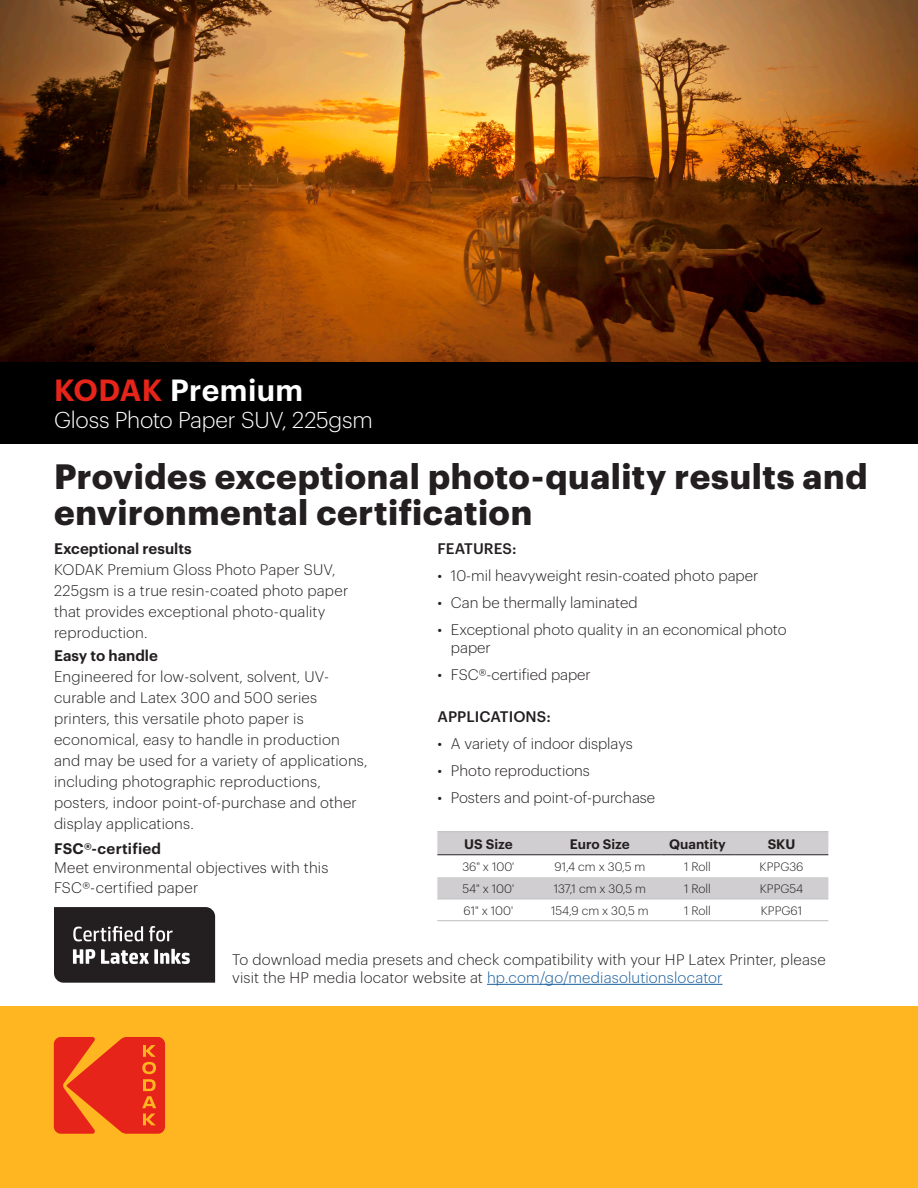
<style>
.page{position:relative;width:918px;height:1188px;background:#fff}
.page>*{position:absolute;margin:0;border:0;box-sizing:border-box;transform-origin:0 0}
.t1{font:700 34.5px/36px "Graphik";letter-spacing:.015em;color:#231f20}
.t2{font:600 30px "Graphik";letter-spacing:.01em;color:#fff}
.Title_Subhead_New{font:300 22.5px "Graphik";letter-spacing:-.01em;color:#fff}
.Front_Page_Body_New{font:300 15px/21px "Graphik";letter-spacing:.005em;color:#231f20}
.Subhead_New{font:600 15px "Graphik";color:#231f20}
.Bullet_Head{font:500 15px "Graphik";letter-spacing:.005em;color:#231f20}
.Front_Page_Body_New-2{font:600 15px "Graphik";letter-spacing:.015em;color:#231f20}
.Bodytext{font:600 13.5px "Graphik";color:#231f20}
.Chart_Text_New{font:300 12px "Graphik";color:#231f20}
.s1{color:#e72419}
.s2{color:#175d9e}
</style>
<div class="page">
<img style="left:0;top:0;width:918px;height:362px">
<div style="left:0;top:362px;width:918px;height:82px;background:#000001"></div>
<div style="left:0;top:1007px;width:918px;height:181px;background:#ffb620"></div>
<svg style="left:54px;top:1037px;width:111px;height:97px"></svg>
<svg style="left:437px;top:832px;width:391px;height:67px"></svg>
<hr style="left:437px;top:855px;width:95px;height:1px;background:#231f20">
<hr style="left:532px;top:855px;width:128px;height:1px;background:#231f20">
<hr style="left:660px;top:855px;width:75px;height:1px;background:#231f20">
<hr style="left:735px;top:855px;width:93px;height:1px;background:#231f20">
<hr style="left:437px;top:831px;width:95px;height:1px;background:#bcbdc0">
<hr style="left:532px;top:831px;width:128px;height:1px;background:#bcbdc0">
<hr style="left:660px;top:831px;width:75px;height:1px;background:#bcbdc0">
<hr style="left:735px;top:831px;width:93px;height:1px;background:#bcbdc0">
<hr style="left:437px;top:899px;width:95px;height:1px;background:#bcbdc0">
<hr style="left:532px;top:899px;width:128px;height:1px;background:#bcbdc0">
<hr style="left:660px;top:899px;width:75px;height:1px;background:#bcbdc0">
<hr style="left:735px;top:899px;width:93px;height:1px;background:#bcbdc0">
<hr style="left:437px;top:920px;width:95px;height:1px;background:#bcbdc0">
<hr style="left:532px;top:920px;width:128px;height:1px;background:#bcbdc0">
<hr style="left:660px;top:920px;width:75px;height:1px;background:#bcbdc0">
<hr style="left:735px;top:920px;width:93px;height:1px;background:#bcbdc0">
<svg style="left:54px;top:907px;width:161px;height:76px;background:#3c393a"></svg>
<hr style="left:487px;top:984px;width:236px;height:1px;background:#175d9e">
<p class="t2" style="left:54px;top:367px;width:251px"><span class="s1">KODAK</span> Premium</p>
<p class="Title_Subhead_New" style="left:54px;top:403px;width:320px">Gloss Photo Paper SUV, 225gsm</p>
<p class="t1" style="left:54px;top:456px;width:815px">Provides exceptional photo-quality results and environmental certification</p>
<p class="Subhead_New" style="left:54px;top:537px;width:139px">Exceptional results</p>
<p class="Front_Page_Body_New" style="left:54px;top:558px;width:296px">KODAK Premium Gloss Photo Paper SUV, 225gsm is a true resin-coated photo paper that provides exceptional photo-quality reproduction.</p>
<p class="Subhead_New" style="left:54px;top:644px;width:106px">Easy to handle</p>
<p class="Front_Page_Body_New" style="left:54px;top:665px;width:315px">Engineered for low-solvent, solvent, UV&shy;curable and Latex 300 and 500 series printers, this versatile photo paper is economical, easy to handle in production and may be used for a variety of applications, including photographic reproductions, posters, indoor point-of-purchase and other display applications.</p>
<p class="Front_Page_Body_New-2" style="left:54px;top:837px;width:109px">FSC®-certified</p>
<p class="Front_Page_Body_New" style="left:54px;top:857px;width:276px;line-height:19.5px">Meet environmental objectives with this<br>FSC®-certified paper</p>
<p class="Bullet_Head" style="left:437px;top:537px;width:81px">FEATURES:</p>
<p class="Front_Page_Body_New" style="left:437px;top:564px;width:322px">• 10-mil heavyweight resin-coated photo paper</p>
<p class="Front_Page_Body_New" style="left:437px;top:591px;width:202px">• Can be thermally laminated</p>
<p class="Front_Page_Body_New" style="left:451px;top:619px;width:337px;line-height:18px;text-indent:-14px">• Exceptional photo quality in an economical photo paper</p>
<p class="Front_Page_Body_New" style="left:437px;top:663px;width:155px">• FSC®-certified paper</p>
<p class="Bullet_Head" style="left:437px;top:705px;width:115px">APPLICATIONS:</p>
<p class="Front_Page_Body_New" style="left:437px;top:732px;width:197px">• A variety of indoor displays</p>
<p class="Front_Page_Body_New" style="left:437px;top:759px;width:154px">• Photo reproductions</p>
<p class="Front_Page_Body_New" style="left:437px;top:786px;width:219px">• Posters and point-of-purchase</p>
<p class="Bodytext" style="left:464px;top:834px;width:50px">US Size</p>
<p class="Bodytext" style="left:570px;top:834px;width:62px">Euro Size</p>
<p class="Bodytext" style="left:669px;top:834px;width:58px">Quantity</p>
<p class="Bodytext" style="left:768px;top:834px;width:29px">SKU</p>
<p class="Chart_Text_New" style="left:462px;top:857px;width:53px">36" x 100'</p>
<p class="Chart_Text_New" style="left:555px;top:857px;width:92px">91,4 cm x 30,5 m</p>
<p class="Chart_Text_New" style="left:684px;top:857px;width:28px">1 Roll</p>
<p class="Chart_Text_New" style="left:760px;top:857px;width:45px">KPPG36</p>
<p class="Chart_Text_New" style="left:463px;top:880px;width:53px">54" x 100'</p>
<p class="Chart_Text_New" style="left:554px;top:880px;width:94px">137,1 cm x 30,5 m</p>
<p class="Chart_Text_New" style="left:684px;top:880px;width:28px">1 Roll</p>
<p class="Chart_Text_New" style="left:760px;top:880px;width:45px">KPPG54</p>
<p class="Chart_Text_New" style="left:464px;top:902px;width:51px">61" x 100'</p>
<p class="Chart_Text_New" style="left:551px;top:902px;width:99px">154,9 cm x 30,5 m</p>
<p class="Chart_Text_New" style="left:684px;top:902px;width:28px">1 Roll</p>
<p class="Chart_Text_New" style="left:761px;top:902px;width:43px">KPPG61</p>
<p class="Front_Page_Body_New" style="left:232px;top:948px;width:595px">To download media presets and check compatibility with your HP Latex Printer, please</p>
<p class="Front_Page_Body_New" style="left:232px;top:966px;width:492px">visit the HP media locator website at <span class="s2">hp.com/go/mediasolutionslocator</span></p>
</div>
